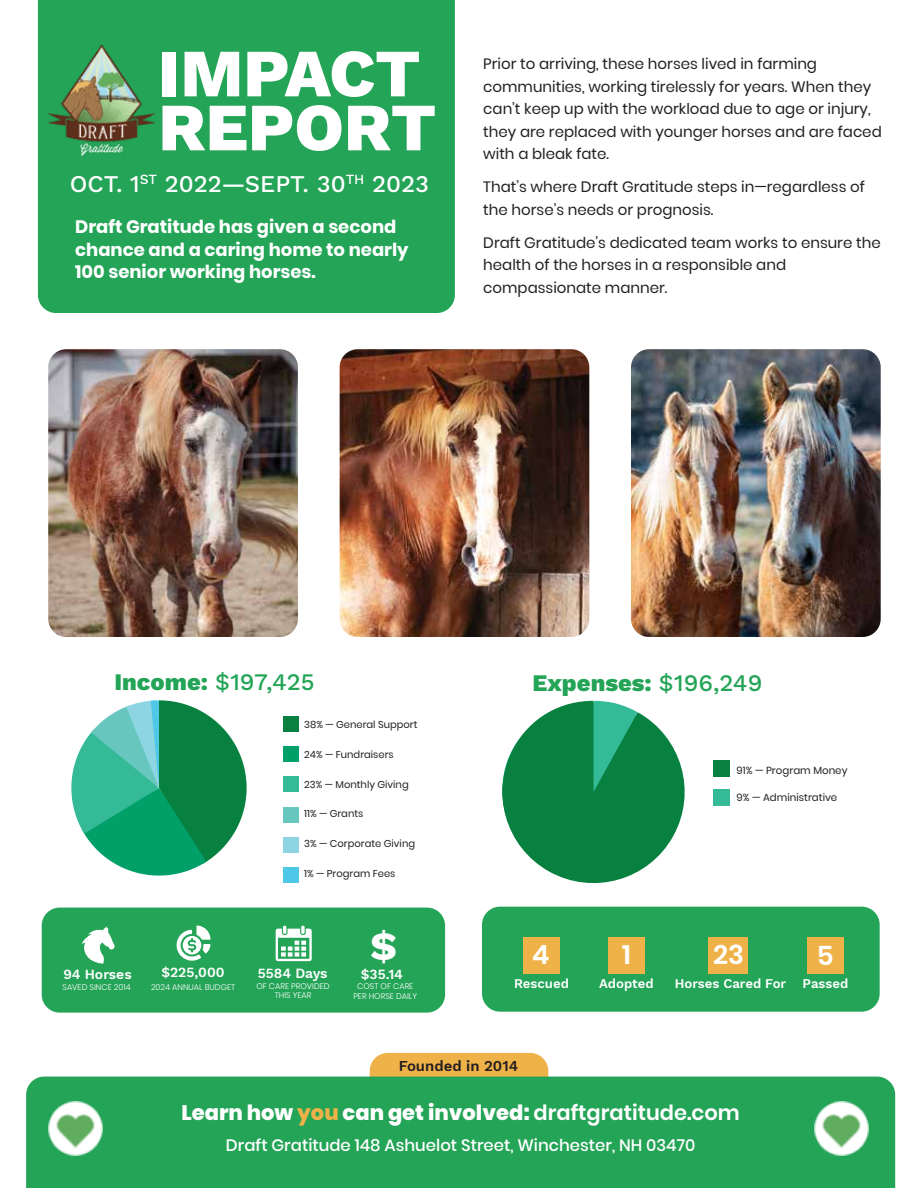
<style>
.page{position:relative;width:918px;height:1188px;background:#fff}
.page>*{position:absolute;margin:0;border:0;box-sizing:border-box;transform-origin:0 0}
.t1{font:800 67.5px/54px "Work Sans";color:#fff}
.t2{font:800 40.5px "Work Sans";color:#fff}
.t3{font:600 26.55px "Poppins";color:#fff}
.t4{font:500 24px "Work Sans";color:#fff}
.t5{font:800 23.7px "Work Sans";color:#23a456}
.t6{font:500 23.7px "Work Sans";color:#23a456}
.t7{font:800 21px "Poppins";color:#fff}
.t8{font:700 18px/22.5px "Poppins";color:#fff}
.t9{font:500 16.5px "Poppins";color:#fff}
.t10{font:15px/22.5px "Poppins";color:#231f20}
.t11{font:600 14.85px "Work Sans";color:#231f20}
.t12{font:600 13.8px "Work Sans";color:#fff}
.t13{font:600 13.2px "Work Sans";color:#fff}
.t14{font:10.2px "Poppins";color:#231f20}
.t15{font:9.9px "Poppins";color:#231f20}
.t16{font:300 8.1px/9.9px "Poppins";color:#fff;text-align:center}
.s1{font-weight:800}
.s2{font-weight:500}
.s3{color:#efb248}
.s4{font-weight:600}
</style>
<div class="page">
<div style="left:38px;top:0;width:417px;height:313px;background:#23a456"></div>
<div style="left:42px;top:908px;width:403px;height:105px;background:#23a456;border-radius:18px"></div>
<div style="left:482px;top:907px;width:398px;height:105px;background:#23a456;border-radius:18px"></div>
<div style="left:370px;top:1053px;width:178px;height:102px;background:#efb248;border-radius:18px"></div>
<img style="left:37px;top:30px;width:136px;height:142px">
<svg style="left:71px;top:700px;width:176px;height:176px"></svg>
<div style="left:283px;top:716px;width:16px;height:16px;background:#088140"></div>
<div style="left:283px;top:746px;width:16px;height:16px;background:#00a068"></div>
<div style="left:283px;top:777px;width:16px;height:15px;background:#35ba98"></div>
<div style="left:283px;top:807px;width:16px;height:15px;background:#67c7bf"></div>
<div style="left:283px;top:837px;width:16px;height:16px;background:#8ed5e3"></div>
<div style="left:283px;top:867px;width:16px;height:16px;background:#4fc7e7"></div>
<div style="left:714px;top:761px;width:16px;height:16px;background:#088140"></div>
<div style="left:714px;top:789px;width:16px;height:16px;background:#35ba98"></div>
<svg style="left:82px;top:926px;width:33px;height:38px"></svg>
<div style="left:26px;top:1077px;width:869px;height:111px;background:#23a456"></div>
<svg style="left:276px;top:926px;width:36px;height:35px"></svg>
<svg style="left:177px;top:926px;width:33px;height:35px"></svg>
<div style="left:708px;top:937px;width:40px;height:37px;background:#efb248"></div>
<div style="left:523px;top:937px;width:37px;height:37px;background:#efb248"></div>
<div style="left:807px;top:937px;width:37px;height:37px;background:#efb248"></div>
<div style="left:608px;top:937px;width:37px;height:37px;background:#efb248"></div>
<img style="left:48px;top:1101px;width:54px;height:54px">
<img style="left:815px;top:1101px;width:53px;height:54px">
<img style="left:48px;top:349px;width:250px;height:288px">
<img style="left:340px;top:349px;width:249px;height:288px">
<img style="left:631px;top:349px;width:250px;height:288px">
<svg style="left:502px;top:701px;width:183px;height:182px"></svg>
<h1 class="t1" style="left:158px;top:51px;width:279px">IMPACT<br>REPORT</h1>
<h3 class="t4" style="left:70px;top:174px;width:361px">OCT. 1<sup>ST</sup> 2022—SEPT. 30<sup>TH</sup> 2023</h3>
<p class="t8" style="left:75px;top:217px;width:335px">Draft Gratitude has given a second chance and a caring home to nearly<br>100 senior working horses.</p>
<p class="t10" style="left:483px;top:54px;width:400px">Prior to arriving, these horses lived in farming communities, working tirelessly for years. When they canít keep up with the workload due to age or injury, they are replaced with younger horses and are faced with a bleak fate.</p>
<p class="t10" style="left:483px;top:177px;width:383px">Thatís where Draft Gratitude steps inóregardless of the horseís needs or prognosis.</p>
<p class="t10" style="left:483px;top:233px;width:399px">Draft Gratitudeís dedicated team works to ensure the health of the horses in a responsible and compassionate manner.</p>
<h3 class="t6" style="left:114px;top:672px;width:202px"><span class="s1">Income:</span> $197,425</h3>
<h3 class="t5" style="left:533px;top:673px;width:231px">Expenses: <span class="s2">$196,249</span></h3>
<p class="t15" style="left:304px;top:720px;width:115px">38% ó General Support</p>
<p class="t15" style="left:304px;top:750px;width:91px">24% ó Fundraisers</p>
<p class="t15" style="left:304px;top:780px;width:106px">23% ó Monthly Giving</p>
<p class="t15" style="left:304px;top:810px;width:61px">11% ó Grants</p>
<p class="t15" style="left:304px;top:840px;width:112px">3% ó Corporate Giving</p>
<p class="t15" style="left:304px;top:870px;width:93px">1% ó Program Fees</p>
<p class="t14" style="left:737px;top:766px;width:112px">91% ó Program Money</p>
<p class="t14" style="left:737px;top:793px;width:102px">9% ó Administrative</p>
<p class="t12" style="left:63px;top:968px;width:70px">94 Horses</p>
<p class="t16" style="left:62px;top:983px;width:70px">SAVED SINCE 2014</p>
<h2 class="t2" style="left:371px;top:930px;width:28px">$</h2>
<p class="t16" style="left:353px;top:982px;width:65px">COST OF CARE<br>PER HORSE DAILY</p>
<h3 class="t3" style="left:713px;top:943px;width:32px">23</h3>
<h3 class="t3" style="left:532px;top:943px;width:19px">4</h3>
<h3 class="t3" style="left:622px;top:943px;width:10px">1</h3>
<p class="t12" style="left:161px;top:967px;width:65px">$225,000</p>
<p class="t16" style="left:151px;top:982px;width:86px">2024 ANNUAL BUDGET</p>
<p class="t13" style="left:675px;top:978px;width:113px">Horses Cared For</p>
<p class="t12" style="left:361px;top:968px;width:44px">$35.14</p>
<p class="t12" style="left:258px;top:967px;width:71px">5584 Days</p>
<p class="t16" style="left:256px;top:981px;width:75px">OF CARE PROVIDED<br>THIS YEAR</p>
<p class="t13" style="left:514px;top:978px;width:56px">Rescued</p>
<p class="t13" style="left:599px;top:978px;width:56px">Adopted</p>
<h3 class="t3" style="left:817px;top:944px;width:18px">5</h3>
<p class="t13" style="left:803px;top:978px;width:47px">Passed</p>
<p class="t11" style="left:399px;top:1059px;width:121px">Founded in 2014</p>
<h3 class="t7" style="left:181px;top:1102px;width:560px">Learn how <span class="s3">you</span> can get involved: <span class="s4">draftgratitude.com</span></h3>
<p class="t9" style="left:226px;top:1138px;width:471px">Draft Gratitude 148 Ashuelot Street, Winchester, NH 03470</p>
</div>
